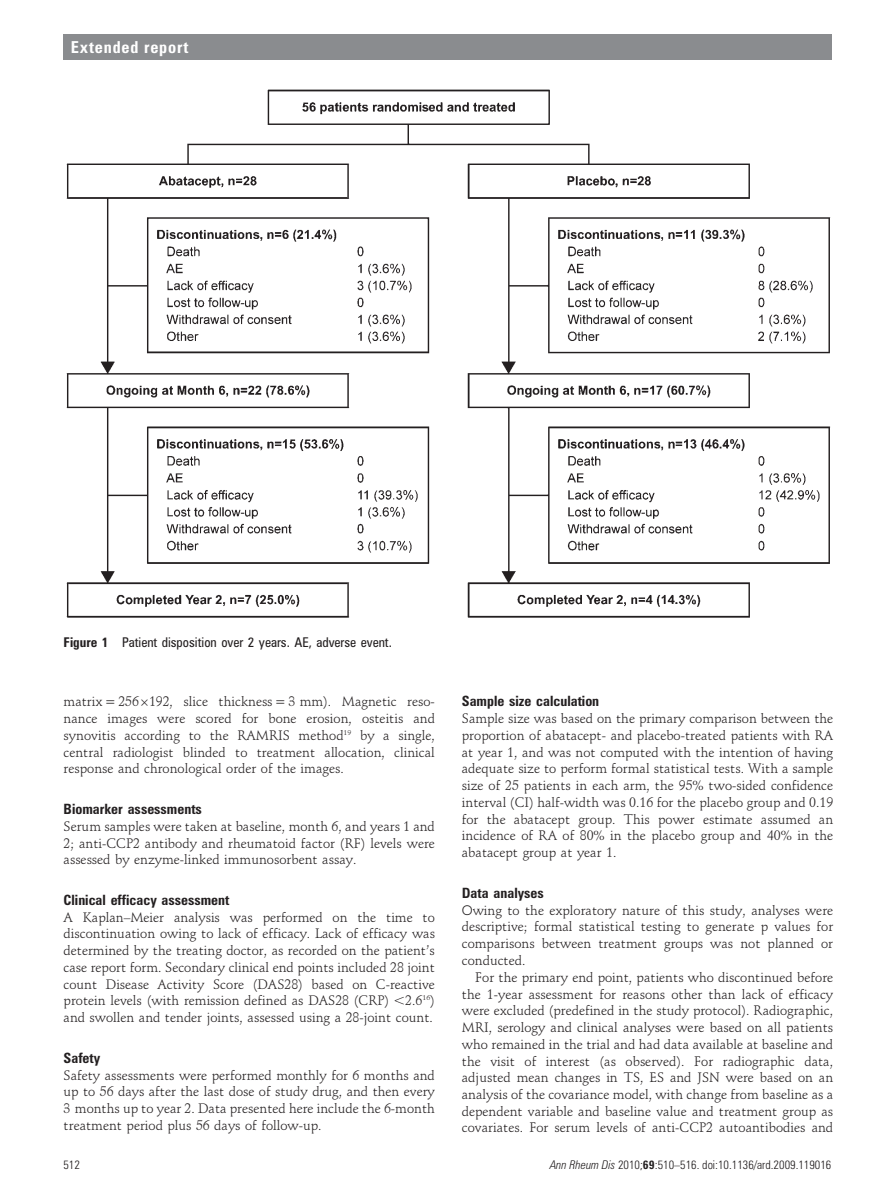
<style>
.page{position:relative;width:893px;height:1191px;background:#fff}
.page>*{position:absolute;margin:0;border:0;box-sizing:border-box;transform-origin:0 0}
.t1{font:700 condensed 16.5px "Zurich BT";letter-spacing:.05em;color:#fff}
.t2{font:14.25px "Adv PECF93 C";color:#231f20}
.t3{font:13.5px/16.8px "Adv PECFB95";color:#231f20;text-align:justify}
.t4{font:13.5px "Adv PECF93 A";color:#231f20}
.t5{font:300 condensed 12px "Zurich BT";color:#231f20}
.s1{font-family:"Adv PECF93 C"}
.s2{font-family:"Adv Pi 1"}
.s3{font-family:"Adv P7 DA6"}
.s4{font-style:italic}
.s5{font-weight:700}
</style>
<div class="page">
<div style="left:63px;top:35px;width:768px;height:25px;background:#8a8c8f"></div>
<img style="left:66px;top:89px;width:765px;height:529px">
<p class="t1" style="left:71px;top:41px;width:119px">Extended report</p>
<p class="t4" style="left:64px;top:637px;width:330px"><span class="s1">Figure 1</span> Patient disposition over 2 years. AE, adverse event.</p>
<p class="t3" style="left:64px;top:695px;width:373px">matrix = 256<span class="s2">6</span>192, slice thickness = 3 mm). Magnetic reso&shy;nance images were scored for bone erosion, osteitis and synovitis according to the RAMRIS method<sup>19</sup> by a single, central radiologist blinded to treatment allocation, clinical response and chronological order of the images.</p>
<p class="t2" style="left:64px;top:804px;width:140px">Biomarker assessments</p>
<p class="t3" style="left:64px;top:819px;width:373px">Serum samples were taken at baseline, month 6, and years 1 and 2; anti-CCP2 antibody and rheumatoid factor (RF) levels were assessed by enzyme-linked immunosorbent assay.</p>
<p class="t2" style="left:64px;top:894px;width:167px">Clinical efficacy assessment</p>
<p class="t3" style="left:64px;top:910px;width:373px">A Kaplan–Meier analysis was performed on the time to discontinuation owing to lack of efficacy. Lack of efficacy was determined by the treating doctor, as recorded on the patient’s case report form. Secondary clinical end points included 28 joint count Disease Activity Score (DAS28) based on C-reactive protein levels (with remission defined as DAS28 (CRP) <span class="s3">,</span>2.6<sup>16</sup>) and swollen and tender joints, assessed using a 28-joint count.</p>
<p class="t2" style="left:64px;top:1052px;width:38px">Safety</p>
<p class="t3" style="left:64px;top:1068px;width:373px">Safety assessments were performed monthly for 6 months and up to 56 days after the last dose of study drug, and then every 3 months up to year 2. Data presented here include the 6-month treatment period plus 56 days of follow-up.</p>
<p class="t2" style="left:462px;top:696px;width:139px">Sample size calculation</p>
<p class="t3" style="left:462px;top:711px;width:373px">Sample size was based on the primary comparison between the proportion of abatacept- and placebo-treated patients with RA at year 1, and was not computed with the intention of having adequate size to perform formal statistical tests. With a sample size of 25 patients in each arm, the 95% two-sided confidence interval (CI) half-width was 0.16 for the placebo group and 0.19 for the abatacept group. This power estimate assumed an incidence of RA of 80% in the placebo group and 40% in the abatacept group at year 1.</p>
<p class="t2" style="left:462px;top:887px;width:83px">Data analyses</p>
<p class="t3" style="left:462px;top:903px;width:373px">Owing to the exploratory nature of this study, analyses were</p>
<p class="t3" style="left:462px;top:919px;width:373px">descriptive; formal statistical testing to generate p values for</p>
<p class="t3" style="left:462px;top:936px;width:373px">comparisons between treatment groups was not planned or</p>
<p class="t3" style="left:462px;top:953px;width:65px">conducted.</p>
<p class="t3" style="left:475px;top:970px;width:359px">For the primary end point, patients who discontinued before</p>
<p class="t3" style="left:462px;top:987px;width:373px">the 1-year assessment for reasons other than lack of efficacy</p>
<p class="t3" style="left:462px;top:1003px;width:373px">were excluded (predefined in the study protocol). Radiographic,</p>
<p class="t3" style="left:462px;top:1020px;width:373px">MRI, serology and clinical analyses were based on all patients</p>
<p class="t3" style="left:462px;top:1037px;width:373px">who remained in the trial and had data available at baseline and</p>
<p class="t3" style="left:462px;top:1054px;width:373px">the visit of interest (as observed). For radiographic data,</p>
<p class="t3" style="left:462px;top:1070px;width:373px">adjusted mean changes in TS, ES and JSN were based on an</p>
<p class="t3" style="left:462px;top:1087px;width:373px">analysis of the covariance model, with change from baseline as a</p>
<p class="t3" style="left:462px;top:1104px;width:373px">dependent variable and baseline value and treatment group as</p>
<p class="t3" style="left:462px;top:1120px;width:373px">covariates. For serum levels of anti-CCP2 autoantibodies and</p>
<p class="t5" style="left:63px;top:1160px;width:18px">512</p>
<p class="t5" style="left:550px;top:1160px;width:283px"><span class="s4">Ann Rheum Dis</span> 2010;<span class="s5">69</span>:510–516. doi:10.1136/ard.2009.119016</p>
</div>
